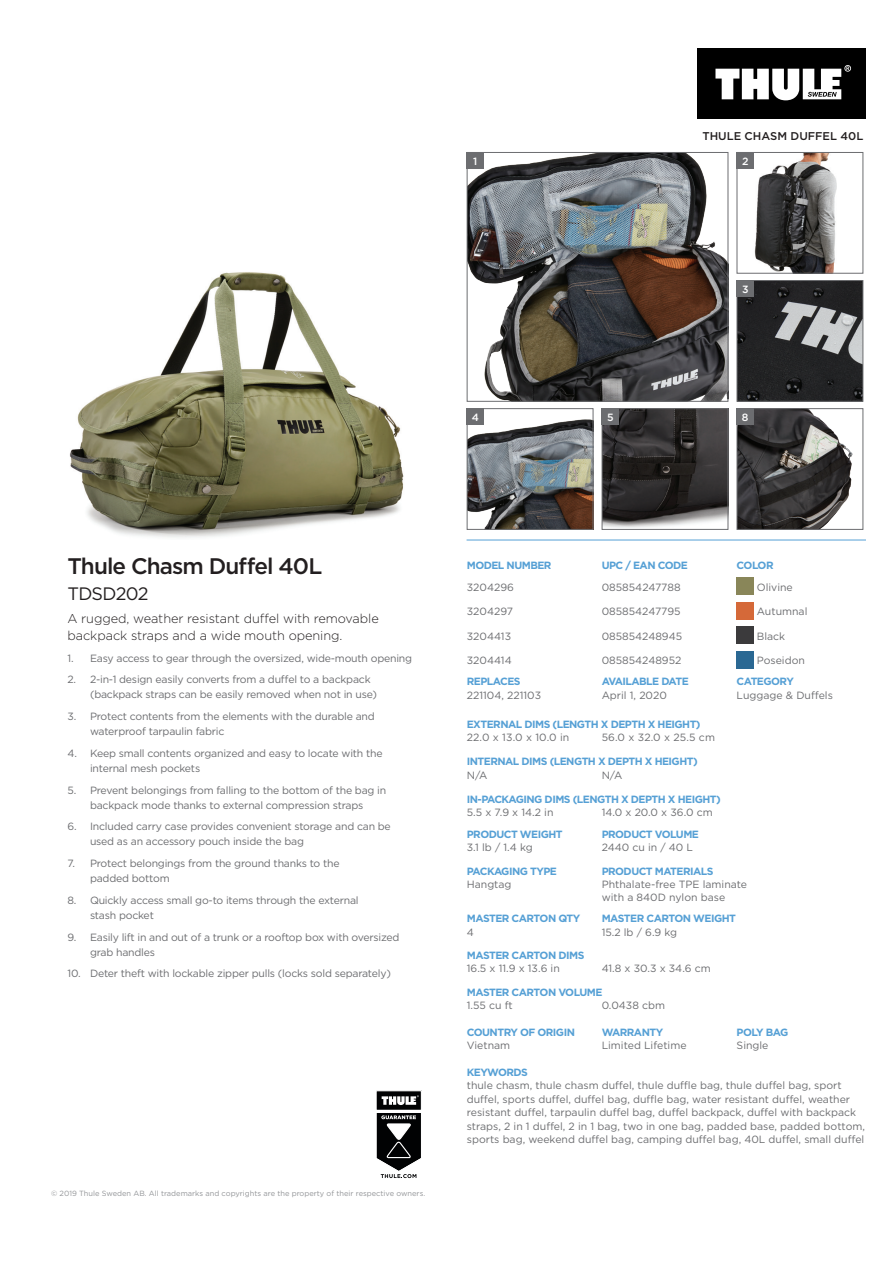
<style>
.page{position:relative;width:893px;height:1263px;background:#fff}
.page>*{position:absolute;margin:0;border:0;box-sizing:border-box;transform-origin:0 0}
.t1{font:500 22.5px "Gotham";letter-spacing:-.04em;color:#231f20}
.t2{font:18px "Gotham";letter-spacing:-.04em;color:#231f20}
.t3{font:300 12.75px/16.5px "Gotham";letter-spacing:-.005em;color:#231f20}
.t4{font:500 11.25px "Gotham";color:#231f20}
.t5{font:10.5px/15px "Gotham";letter-spacing:-.02em;color:#6c6d70}
.t6{font:10.5px/13.5px "Gotham";color:#6c6d70}
.t7{font:700 10.5px "Gotham";letter-spacing:-.05em;color:#56a0d5}
.t8{font:500 10.5px "Gotham";color:#fff}
.t9{font:7.5px "Gotham";color:#939598}
</style>
<div class="page">
<div style="left:698px;top:48px;width:168px;height:70px;background:#000"></div>
<svg style="left:715px;top:65px;width:136px;height:35px"></svg>
<hr style="left:467px;top:540px;width:399px;height:1px;background:#56a0d5">
<svg style="left:376px;top:1090px;width:46px;height:88px"></svg>
<div style="left:737px;top:578px;width:17px;height:17px;background:#898659"></div>
<div style="left:737px;top:602px;width:17px;height:17px;background:#d56939"></div>
<div style="left:737px;top:627px;width:17px;height:17px;background:#3b3a3c"></div>
<div style="left:737px;top:651px;width:17px;height:17px;background:#2a6893"></div>
<img style="left:469px;top:419px;width:122px;height:109px">
<div style="left:467px;top:408px;width:126px;height:122px;border:1px solid #6c6d70"></div>
<img style="left:604px;top:410px;width:122px;height:118px">
<div style="left:602px;top:408px;width:126px;height:122px;border:1px solid #6c6d70"></div>
<img style="left:739px;top:410px;width:114px;height:118px">
<div style="left:737px;top:408px;width:126px;height:122px;border:1px solid #6c6d70"></div>
<img style="left:739px;top:282px;width:122px;height:118px">
<div style="left:737px;top:280px;width:126px;height:122px;border:1px solid #6c6d70"></div>
<img style="left:469px;top:154px;width:257px;height:246px">
<div style="left:467px;top:152px;width:261px;height:250px;border:1px solid #6c6d70"></div>
<div style="left:467px;top:408px;width:17px;height:17px;background:#6c6d70"></div>
<div style="left:602px;top:408px;width:17px;height:17px;background:#6c6d70"></div>
<div style="left:737px;top:280px;width:17px;height:17px;background:#6c6d70"></div>
<img style="left:754px;top:154px;width:83px;height:118px">
<div style="left:737px;top:152px;width:126px;height:122px;border:1px solid #6c6d70"></div>
<div style="left:737px;top:152px;width:17px;height:17px;background:#6c6d70"></div>
<img style="left:70px;top:272px;width:334px;height:266px">
<div style="left:737px;top:408px;width:17px;height:17px;background:#6c6d70"></div>
<div style="left:467px;top:152px;width:17px;height:17px;background:#6c6d70"></div>
<p class="t8" style="left:473px;top:154px;width:6px">1</p>
<p class="t8" style="left:472px;top:410px;width:9px">4</p>
<p class="t8" style="left:607px;top:410px;width:8px">5</p>
<p class="t4" style="left:702px;top:128px;width:162px">THULE CHASM DUFFEL 40L</p>
<p class="t8" style="left:742px;top:154px;width:8px">2</p>
<p class="t8" style="left:742px;top:282px;width:8px">3</p>
<p class="t8" style="left:742px;top:410px;width:8px">8</p>
<h1 class="t1" style="left:67px;top:551px;width:256px">Thule Chasm Duffel 40L</h1>
<h2 class="t2" style="left:67px;top:582px;width:83px">TDSD202</h2>
<p class="t3" style="left:67px;top:610px;width:313px">A rugged, weather resistant duffel with removable backpack straps and a wide mouth opening.</p>
<p class="t5" style="left:67px;top:650px;width:346px">1. Easy access to gear through the oversized, wide-mouth opening</p>
<p class="t5" style="left:90px;top:672px;width:289px;text-indent:-23px">2. 2-in-1 design easily converts from a duffel to a backpack (backpack straps can be easily removed when not in use)</p>
<p class="t5" style="left:90px;top:708px;width:286px;text-indent:-23px">3. Protect contents from the elements with the durable and waterproof tarpaulin fabric</p>
<p class="t5" style="left:90px;top:745px;width:294px;text-indent:-23px">4. Keep small contents organized and easy to locate with the internal mesh pockets</p>
<p class="t5" style="left:67px;top:782px;width:320px;text-align:center">5. Prevent belongings from falling to the bottom of the bag in backpack mode thanks to external compression straps</p>
<p class="t5" style="left:90px;top:819px;width:302px;text-indent:-23px">6. Included carry case provides convenient storage and can be used as an accessory pouch inside the bag</p>
<p class="t5" style="left:90px;top:855px;width:251px;text-indent:-23px">7. Protect belongings from the ground thanks to the padded bottom</p>
<p class="t5" style="left:90px;top:892px;width:270px;text-indent:-23px">8. Quickly access small go-to items through the external stash pocket</p>
<p class="t5" style="left:90px;top:929px;width:311px;text-indent:-23px">9. Easily lift in and out of a trunk or a rooftop box with oversized grab handles</p>
<p class="t5" style="left:67px;top:966px;width:325px">10. Deter theft with lockable zipper pulls (locks sold separately)</p>
<p class="t9" style="left:51px;top:1189px;width:376px">© 2019 Thule Sweden AB. All trademarks and copyrights are the property of their respective owners.</p>
<p class="t7" style="left:467px;top:558px;width:86px">MODEL NUMBER</p>
<p class="t7" style="left:602px;top:558px;width:88px">UPC / EAN CODE</p>
<p class="t7" style="left:737px;top:558px;width:38px">COLOR</p>
<p class="t6" style="left:467px;top:580px;width:49px">3204296</p>
<p class="t6" style="left:602px;top:580px;width:80px">085854247788</p>
<p class="t6" style="left:757px;top:580px;width:38px">Olivine</p>
<p class="t6" style="left:467px;top:604px;width:48px">3204297</p>
<p class="t6" style="left:602px;top:604px;width:80px">085854247795</p>
<p class="t6" style="left:757px;top:605px;width:52px">Autumnal</p>
<p class="t6" style="left:467px;top:629px;width:46px">3204413</p>
<p class="t6" style="left:602px;top:629px;width:82px">085854248945</p>
<p class="t5" style="left:757px;top:628px;width:30px">Black</p>
<p class="t6" style="left:467px;top:653px;width:46px">3204414</p>
<p class="t6" style="left:602px;top:653px;width:81px">085854248952</p>
<p class="t6" style="left:757px;top:654px;width:50px">Poseidon</p>
<p class="t7" style="left:467px;top:675px;width:55px">REPLACES</p>
<p class="t7" style="left:602px;top:675px;width:89px">AVAILABLE DATE</p>
<p class="t7" style="left:737px;top:675px;width:59px">CATEGORY</p>
<p class="t6" style="left:467px;top:688px;width:76px">221104, 221103</p>
<p class="t6" style="left:602px;top:688px;width:67px">April 1, 2020</p>
<p class="t6" style="left:737px;top:688px;width:98px">Luggage &amp; Duffels</p>
<p class="t7" style="left:467px;top:717px;width:235px">EXTERNAL DIMS (LENGTH X DEPTH X HEIGHT)</p>
<p class="t5" style="left:467px;top:730px;width:104px">22.0 x 13.0 x 10.0 in</p>
<p class="t5" style="left:602px;top:730px;width:115px">56.0 x 32.0 x 25.5 cm</p>
<p class="t7" style="left:467px;top:755px;width:232px">INTERNAL DIMS (LENGTH X DEPTH X HEIGHT)</p>
<p class="t5" style="left:467px;top:767px;width:22px">N/A</p>
<p class="t5" style="left:602px;top:767px;width:22px">N/A</p>
<p class="t7" style="left:467px;top:792px;width:256px">IN-PACKAGING DIMS (LENGTH X DEPTH X HEIGHT)</p>
<p class="t5" style="left:467px;top:804px;width:88px">5.5 x 7.9 x 14.2 in</p>
<p class="t5" style="left:602px;top:804px;width:113px">14.0 x 20.0 x 36.0 cm</p>
<p class="t7" style="left:467px;top:827px;width:97px">PRODUCT WEIGHT</p>
<p class="t7" style="left:602px;top:827px;width:99px">PRODUCT VOLUME</p>
<p class="t5" style="left:467px;top:840px;width:67px">3.1 lb / 1.4 kg</p>
<p class="t6" style="left:602px;top:840px;width:93px">2440 cu in / 40 L</p>
<p class="t7" style="left:467px;top:864px;width:92px">PACKAGING TYPE</p>
<p class="t7" style="left:602px;top:864px;width:113px">PRODUCT MATERIALS</p>
<p class="t6" style="left:467px;top:877px;width:46px">Hangtag</p>
<p class="t6" style="left:602px;top:877px;width:147px">Phthalate-free TPE laminate with a 840D nylon base</p>
<p class="t7" style="left:467px;top:912px;width:115px">MASTER CARTON QTY</p>
<p class="t7" style="left:602px;top:912px;width:136px">MASTER CARTON WEIGHT</p>
<p class="t5" style="left:467px;top:924px;width:9px">4</p>
<p class="t5" style="left:602px;top:924px;width:77px">15.2 lb / 6.9 kg</p>
<p class="t7" style="left:467px;top:948px;width:119px">MASTER CARTON DIMS</p>
<p class="t5" style="left:467px;top:961px;width:95px">16.5 x 11.9 x 13.6 in</p>
<p class="t5" style="left:602px;top:961px;width:111px">41.8 x 30.3 x 34.6 cm</p>
<p class="t7" style="left:467px;top:985px;width:137px">MASTER CARTON VOLUME</p>
<p class="t5" style="left:467px;top:998px;width:48px">1.55 cu ft</p>
<p class="t5" style="left:602px;top:998px;width:65px">0.0438 cbm</p>
<p class="t7" style="left:467px;top:1025px;width:110px">COUNTRY OF ORIGIN</p>
<p class="t7" style="left:602px;top:1025px;width:63px">WARRANTY</p>
<p class="t7" style="left:737px;top:1025px;width:53px">POLY BAG</p>
<p class="t6" style="left:467px;top:1038px;width:45px">Vietnam</p>
<p class="t6" style="left:602px;top:1038px;width:86px">Limited Lifetime</p>
<p class="t5" style="left:737px;top:1038px;width:33px">Single</p>
<p class="t7" style="left:467px;top:1065px;width:63px">KEYWORDS</p>
<p class="t6" style="left:467px;top:1078px;width:400px">thule chasm, thule chasm duffel, thule duffle bag, thule duffel bag, sport duffel, sports duffel, duffel bag, duffle bag, water resistant duffel, weather resistant duffel, tarpaulin duffel bag, duffel backpack, duffel with backpack straps, 2 in 1 duffel, 2 in 1 bag, two in one bag, padded base, padded bottom, sports bag, weekend duffel bag, camping duffel bag, 40L duffel, small duffel</p>
</div>
